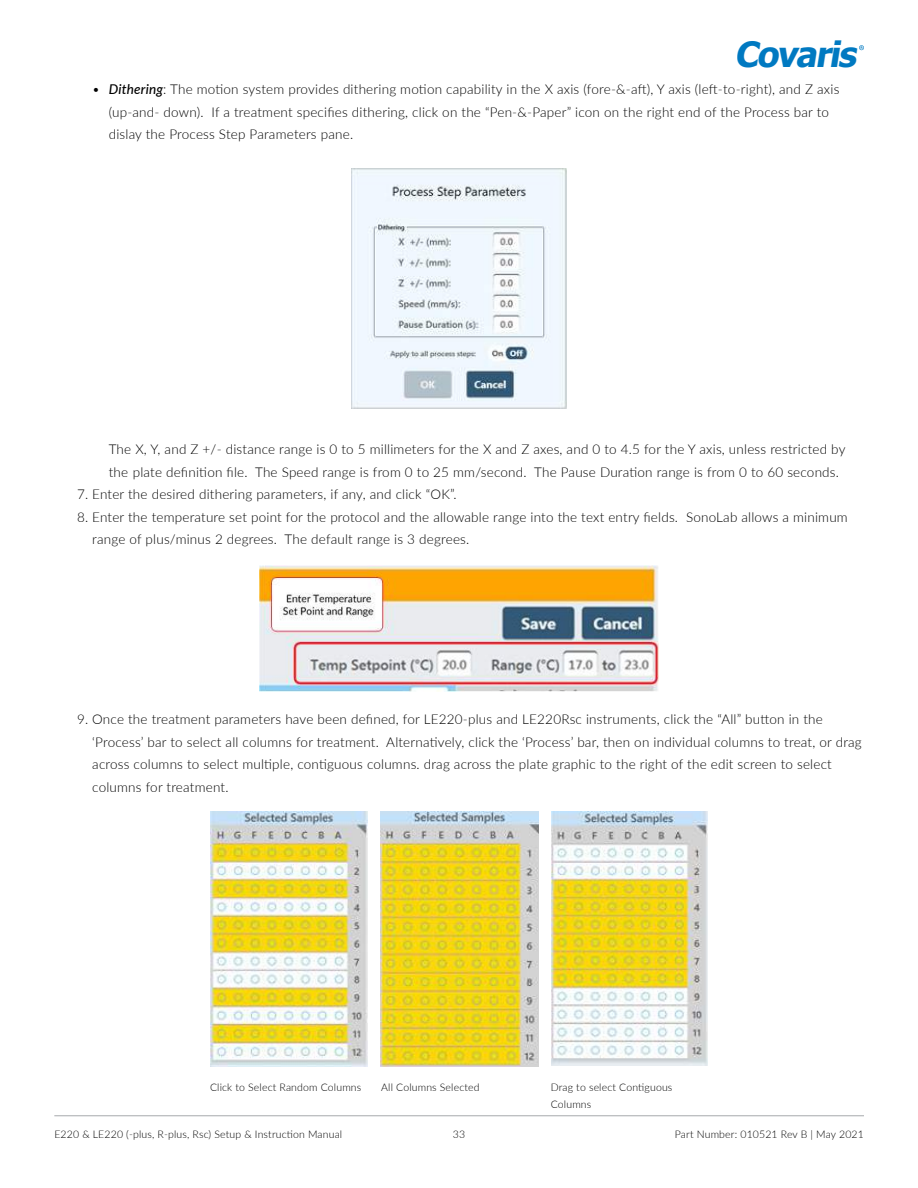
<style>
.page{position:relative;width:918px;height:1188px;background:#fff}
.page>*{position:absolute;margin:0;border:0;box-sizing:border-box;transform-origin:0 0}
.t1{font:italic 700 35.1px "Tahoma";color:#0079c1}
.t2{font:300 13.5px/22.5px "Lato";letter-spacing:.015em;color:#000}
.t3{font:300 10.5px/16.5px "Lato";letter-spacing:.015em;color:#000}
.s1{font-weight:500;font-style:italic}
</style>
<div class="page">
<hr style="left:54px;top:1115px;width:810px;height:1px;background:#a7a9ac">
<svg style="left:859px;top:45px;width:5px;height:5px"></svg>
<img style="left:259px;top:566px;width:400px;height:125px">
<img style="left:351px;top:168px;width:216px;height:241px">
<img style="left:210px;top:811px;width:157px;height:255px">
<img style="left:380px;top:811px;width:159px;height:255px">
<img style="left:552px;top:812px;width:156px;height:254px">
<h1 class="t1" style="left:735px;top:32px;width:131px">Covaris</h1>
<p class="t2" style="left:109px;top:77px;width:732px;text-indent:-17px">• <span class="s1">Dithering</span>: The motion system provides dithering motion capability in the X axis (fore-&amp;-aft), Y axis (left-to-right), and Z axis (up-and- down). If a treatment specifies dithering, click on the “Pen-&amp;-Paper” icon on the right end of the Process bar to dislay the Process Step Parameters pane.</p>
<p class="t2" style="left:109px;top:437px;width:738px">The X, Y, and Z +/- distance range is 0 to 5 millimeters for the X and Z axes, and 0 to 4.5 for the Y axis, unless restricted by the plate definition file. The Speed range is from 0 to 25 mm/second. The Pause Duration range is from 0 to 60 seconds.</p>
<p class="t2" style="left:77px;top:482px;width:381px">7. Enter the desired dithering parameters, if any, and click “OK”.</p>
<p class="t2" style="left:92px;top:505px;width:757px;text-indent:-15px">8. Enter the temperature set point for the protocol and the allowable range into the text entry fields. SonoLab allows a minimum range of plus/minus 2 degrees. The default range is 3 degrees.</p>
<p class="t2" style="left:92px;top:707px;width:771px;text-indent:-15px">9. Once the treatment parameters have been defined, for LE220-plus and LE220Rsc instruments, click the “All” button in the ‘Process’ bar to select all columns for treatment. Alternatively, click the ‘Process’ bar, then on individual columns to treat, or drag across columns to select multiple, contiguous columns. drag across the plate graphic to the right of the edit screen to select columns for treatment.</p>
<p class="t3" style="left:210px;top:1079px;width:153px">Click to Select Random Columns</p>
<p class="t3" style="left:381px;top:1079px;width:100px">All Columns Selected</p>
<p class="t3" style="left:551px;top:1079px;width:123px">Drag to select Contiguous<br>Columns</p>
<p class="t3" style="left:54px;top:1125px;width:289px">E220 &amp; LE220 (-plus, R-plus, Rsc) Setup &amp; Instruction Manual</p>
<p class="t3" style="left:675px;top:1126px;width:191px">Part Number: 010521 Rev B | May 2021</p>
<p class="t3" style="left:453px;top:1125px;width:14px">33</p>
</div>
